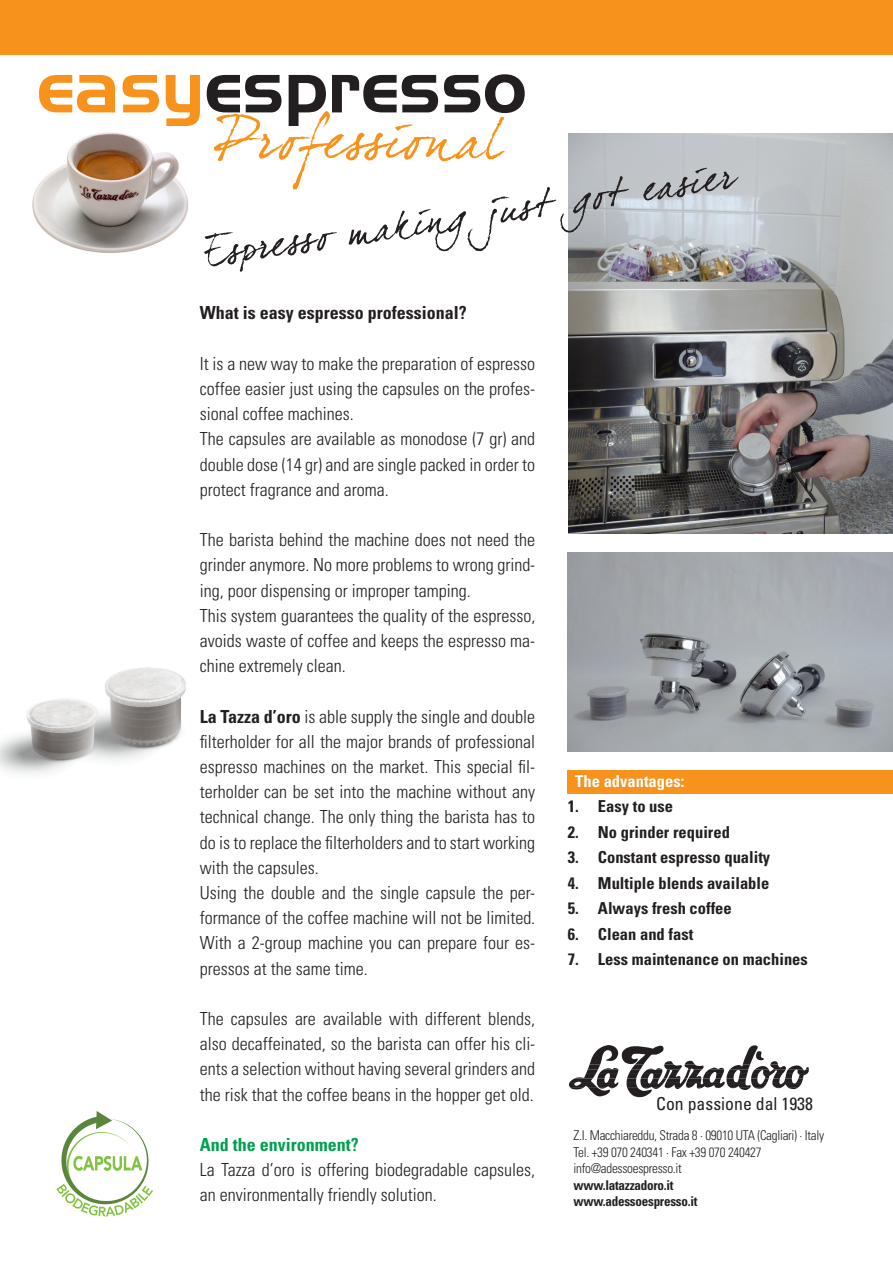
<style>
.page{position:relative;width:893px;height:1263px;background:#fff}
.page>*{position:absolute;margin:0;border:0;box-sizing:border-box;transform-origin:0 0}
.Normale{font:300 condensed 18px/25.2px "Univers";color:#231f20;text-align:justify}
.Normale-2{font:700 condensed 18px "Univers";color:#231f20}
.Normale-3{font:700 condensed 18px "Univers";color:#00a04e}
.t1{font:condensed 17.7px "Univers";color:#231f20}
.Normale-4{font:700 condensed 16.5px "Univers";color:#231f20}
.Normale-5{font:700 condensed 16.5px "Univers";color:#fff}
.t2{font:300 condensed 13.5px "Univers";letter-spacing:-.02em;color:#231f20}
.t3{font:700 condensed 13.5px "Univers";letter-spacing:-.02em;color:#231f20}
.s1{font-weight:700}
</style>
<div class="page">
<div style="left:568px;top:770px;width:325px;height:23px;background:#f7931d"></div>
<img style="left:32px;top:132px;width:157px;height:121px">
<img style="left:568px;top:134px;width:325px;height:400px">
<svg style="left:39px;top:75px;width:76px;height:37px"></svg>
<svg style="left:123px;top:75px;width:36px;height:37px"></svg>
<svg style="left:166px;top:75px;width:34px;height:51px"></svg>
<svg style="left:207px;top:74px;width:318px;height:94px"></svg>
<svg style="left:204px;top:168px;width:535px;height:104px"></svg>
<div style="left:0;top:0;width:893px;height:54px;background:#f7931d"></div>
<img style="left:568px;top:553px;width:325px;height:199px">
<img style="left:0;top:667px;width:186px;height:107px">
<svg style="left:56px;top:1111px;width:97px;height:105px"></svg>
<svg style="left:569px;top:1045px;width:240px;height:52px"></svg>
<p class="Normale-2" style="left:200px;top:302px;width:268px">What is easy espresso professional?</p>
<p class="Normale" style="left:200px;top:350px;width:337px">It is a new way to make the preparation of espresso coffee easier just using the capsules on the profes&shy;sional coffee machines.</p>
<p class="Normale" style="left:200px;top:426px;width:337px">The capsules are available as monodose (7 gr) and double dose (14 gr) and are single packed in order to protect fragrance and aroma.</p>
<p class="Normale" style="left:200px;top:527px;width:337px">The barista behind the machine does not need the grinder anymore. No more problems to wrong grind&shy;ing, poor dispensing or improper tamping.</p>
<p class="Normale" style="left:200px;top:602px;width:337px">This system guarantees the quality of the espresso, avoids waste of coffee and keeps the espresso ma&shy;chine extremely clean.</p>
<p class="Normale" style="left:200px;top:703px;width:337px"><span class="s1">La Tazza d’oro</span> is able supply the single and double filterholder for all the major brands of professional espresso machines on the market. This special fil&shy;terholder can be set into the machine without any technical change. The only thing the barista has to do is to replace the filterholders and to start working with the capsules.</p>
<p class="Normale" style="left:200px;top:880px;width:337px">Using the double and the single capsule the per&shy;formance of the coffee machine will not be limited.<br>With a 2-group machine you can prepare four es&shy;pressos at the same time.</p>
<p class="Normale" style="left:200px;top:1006px;width:337px">The capsules are available with different blends, also decaffeinated, so the barista can offer his cli&shy;ents a selection without having several grinders and the risk that the coffee beans in the hopper get old.</p>
<p class="Normale-3" style="left:200px;top:1133px;width:160px">And the environment?</p>
<p class="Normale" style="left:200px;top:1157px;width:337px">La Tazza d’oro is offering biodegradable capsules, an environmentally friendly solution.</p>
<p class="Normale-5" style="left:575px;top:771px;width:111px">The advantages:</p>
<p class="Normale-4" style="left:568px;top:796px;width:107px">1. Easy to use</p>
<p class="Normale-4" style="left:568px;top:822px;width:163px">2. No grinder required</p>
<p class="Normale-4" style="left:568px;top:847px;width:204px">3. Constant espresso quality</p>
<p class="Normale-4" style="left:568px;top:873px;width:203px">4. Multiple blends available</p>
<p class="Normale-4" style="left:568px;top:898px;width:165px">5. Always fresh coffee</p>
<p class="Normale-4" style="left:568px;top:924px;width:127px">6. Clean and fast</p>
<p class="Normale-4" style="left:568px;top:949px;width:241px">7. Less maintenance on machines</p>
<p class="t1" style="left:656px;top:1092px;width:158px">Con passione dal 1938</p>
<p class="t2" style="left:574px;top:1127px;width:252px">Z.I. Macchiareddu, Strada 8 · 09010 UTA (Cagliari) · Italy</p>
<p class="t2" style="left:574px;top:1144px;width:189px">Tel. +39 070 240341 · Fax +39 070 240427</p>
<p class="t2" style="left:574px;top:1160px;width:110px">info@adessoespresso.it</p>
<p class="t3" style="left:574px;top:1176px;width:101px">www.latazzadoro.it</p>
<p class="t3" style="left:574px;top:1193px;width:125px">www.adessoespresso.it</p>
</div>
